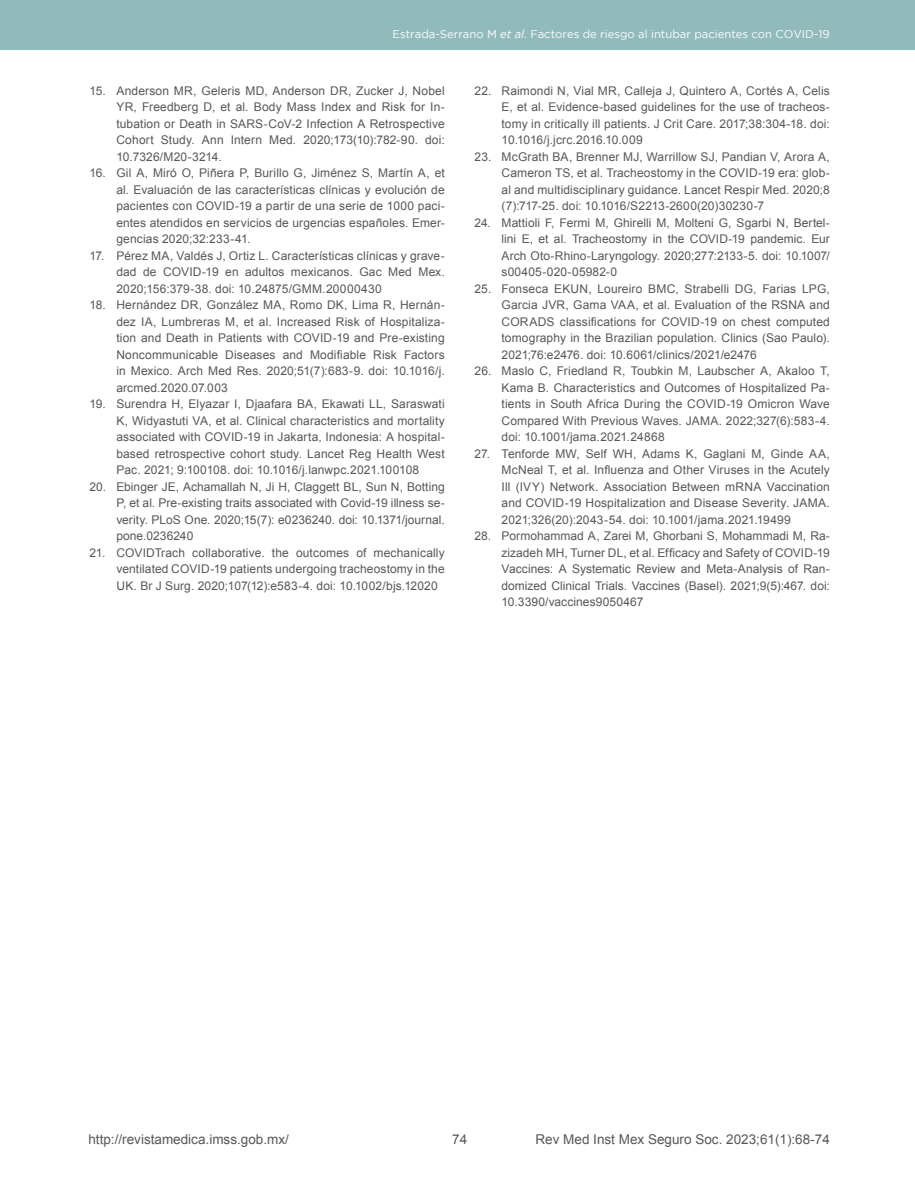
<style>
.page{position:relative;width:915px;height:1191px;background:#fff}
.page>*{position:absolute;margin:0;border:0;box-sizing:border-box;transform-origin:0 0}
.t1{font:13.5px "Arial";color:#575756}
.t2{font:12px/16.5px "Arial";letter-spacing:.01em;color:#575756;text-align:justify}
.t3{font:11.25px "Gotham";color:#fff}
.s1{font-style:italic}
</style>
<div class="page">
<div style="left:0;top:0;width:914px;height:50px;background:#91baba"></div>
<p class="t3" style="left:392px;top:28px;width:438px">Estrada-Serrano M <span class="s1">et al</span>. Factores de riesgo al intubar pacientes con COVID-19</p>
<p class="t2" style="left:116px;top:82px;width:330px;text-indent:-27px">15. Anderson MR, Geleris MD, Anderson DR, Zucker J, Nobel YR, Freedberg D, et al. Body Mass Index and Risk for In&shy;tubation or Death in SARS-CoV-2 Infection A Retrospective Cohort Study. Ann Intern Med. 2020;173(10):782-90. doi:<br>10.7326/M20-3214.</p>
<p class="t2" style="left:116px;top:165px;width:330px;text-indent:-27px">16. Gil A, Miró O, Piñera P, Burillo G, Jiménez S, Martín A, et al. Evaluación de las características clínicas y evolución de pacientes con COVID-19 a partir de una serie de 1000 paci&shy;entes atendidos en servicios de urgencias españoles. Emer&shy;gencias 2020;32:233-41.</p>
<p class="t2" style="left:116px;top:247px;width:330px;text-indent:-27px">17. Pérez MA, Valdés J, Ortiz L. Características clínicas y grave&shy;dad de COVID-19 en adultos mexicanos. Gac Med Mex.<br>2020;156:379-38. doi: 10.24875/GMM.20000430</p>
<p class="t2" style="left:116px;top:297px;width:330px;text-indent:-27px">18. Hernández DR, González MA, Romo DK, Lima R, Hernán&shy;dez IA, Lumbreras M, et al. Increased Risk of Hospitaliza&shy;tion and Death in Patients with COVID-19 and Pre-existing Noncommunicable Diseases and Modifiable Risk Factors in Mexico. Arch Med Res. 2020;51(7):683-9. doi: 10.1016/j. arcmed.2020.07.003</p>
<p class="t2" style="left:116px;top:396px;width:330px;text-indent:-27px">19. Surendra H, Elyazar I, Djaafara BA, Ekawati LL, Saraswati K, Widyastuti VA, et al. Clinical characteristics and mortality associated with COVID-19 in Jakarta, Indonesia: A hospital&shy;based retrospective cohort study. Lancet Reg Health West Pac. 2021; 9:100108. doi: 10.1016/j.lanwpc.2021.100108</p>
<p class="t2" style="left:116px;top:478px;width:330px;text-indent:-27px">20. Ebinger JE, Achamallah N, Ji H, Claggett BL, Sun N, Botting P, et al. Pre-existing traits associated with Covid-19 illness se&shy;verity. PLoS One. 2020;15(7): e0236240. doi: 10.1371/journal. pone.0236240</p>
<p class="t2" style="left:116px;top:544px;width:330px;text-indent:-27px">21. COVIDTrach collaborative. the outcomes of mechanically ventilated COVID-19 patients undergoing tracheostomy in the UK. Br J Surg. 2020;107(12):e583-4. doi: 10.1002/bjs.12020</p>
<p class="t2" style="left:501px;top:82px;width:330px;text-indent:-27px">22. Raimondi N, Vial MR, Calleja J, Quintero A, Cortés A, Celis E, et al. Evidence-based guidelines for the use of tracheos&shy;tomy in critically ill patients. J Crit Care. 2017;38:304-18. doi:<br>10.1016/j.jcrc.2016.10.009</p>
<p class="t2" style="left:501px;top:148px;width:330px;text-indent:-27px">23. McGrath BA, Brenner MJ, Warrillow SJ, Pandian V, Arora A, Cameron TS, et al. Tracheostomy in the COVID-19 era: glob&shy;al and multidisciplinary guidance. Lancet Respir Med. 2020;8 (7):717-25. doi: 10.1016/S2213-2600(20)30230-7</p>
<p class="t2" style="left:501px;top:214px;width:330px;text-indent:-27px">24. Mattioli F, Fermi M, Ghirelli M, Molteni G, Sgarbi N, Bertel&shy;lini E, et al. Tracheostomy in the COVID-19 pandemic. Eur Arch Oto-Rhino-Laryngology. 2020;277:2133-5. doi: 10.1007/ s00405-020-05982-0</p>
<p class="t2" style="left:501px;top:280px;width:330px;text-indent:-27px">25. Fonseca EKUN, Loureiro BMC, Strabelli DG, Farias LPG, Garcia JVR, Gama VAA, et al. Evaluation of the RSNA and CORADS classifications for COVID-19 on chest computed tomography in the Brazilian population. Clinics (Sao Paulo).<br>2021;76:e2476. doi: 10.6061/clinics/2021/e2476</p>
<p class="t2" style="left:501px;top:363px;width:330px;text-indent:-27px">26. Maslo C, Friedland R, Toubkin M, Laubscher A, Akaloo T, Kama B. Characteristics and Outcomes of Hospitalized Pa&shy;tients in South Africa During the COVID-19 Omicron Wave Compared With Previous Waves. JAMA. 2022;327(6):583-4. doi: 10.1001/jama.2021.24868</p>
<p class="t2" style="left:501px;top:445px;width:330px;text-indent:-27px">27. Tenforde MW, Self WH, Adams K, Gaglani M, Ginde AA, McNeal T, et al. Influenza and Other Viruses in the Acutely Ill (IVY) Network. Association Between mRNA Vaccination and COVID-19 Hospitalization and Disease Severity. JAMA.<br>2021;326(20):2043-54. doi: 10.1001/jama.2021.19499</p>
<p class="t2" style="left:501px;top:528px;width:330px;text-indent:-27px">28. Pormohammad A, Zarei M, Ghorbani S, Mohammadi M, Ra&shy;zizadeh MH, Turner DL, et al. Efficacy and Safety of COVID-19<br>Vaccines: A Systematic Review and Meta-Analysis of Ran&shy;domized Clinical Trials. Vaccines (Basel). 2021;9(5):467. doi:<br>10.3390/vaccines9050467</p>
<p class="t1" style="left:88px;top:1130px;width:202px">http://revistamedica.imss.gob.mx/</p>
<p class="t1" style="left:535px;top:1130px;width:296px">Rev Med Inst Mex Seguro Soc. 2023;61(1):68-74</p>
<p class="t1" style="left:452px;top:1130px;width:17px">74</p>
</div>
